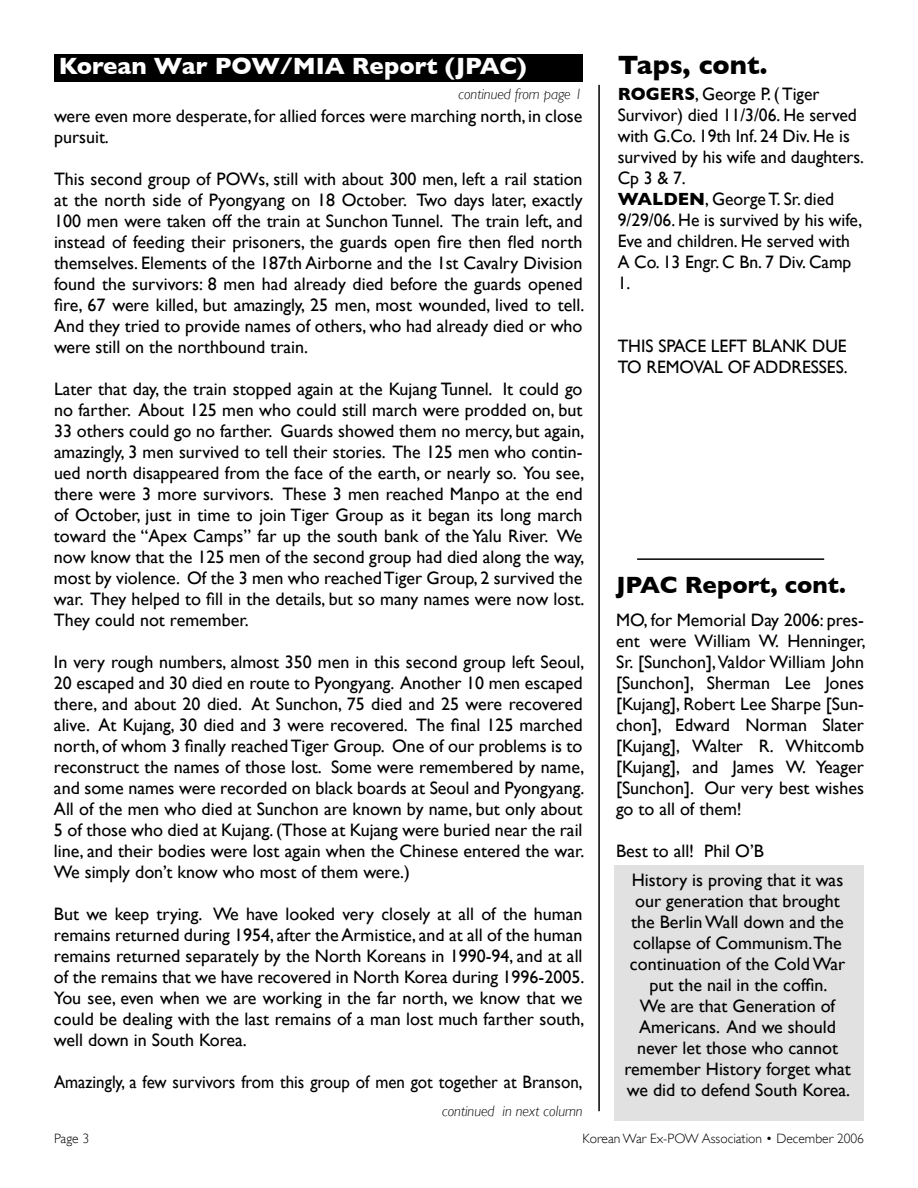
<style>
.page{position:relative;width:918px;height:1188px;background:#fff}
.page>*{position:absolute;margin:0;border:0;box-sizing:border-box;transform-origin:0 0}
.t1{font:700 27px "Gill Sans";color:#000}
.t2{font:700 24px "Gill Sans";color:#fff}
.t3{font:700 24px "Gill Sans";color:#000}
.t4{font:18px/21px "Gill Sans";color:#000;text-align:justify}
.t5{font:18px "Gill Sans";color:#000;scale:.94 1}
.t6{font:italic 300 15px "Gill Sans";letter-spacing:-.005em;color:#000}
.t7{font:300 13.5px "Gill Sans";color:#000}
.s1{font-weight:700}
</style>
<div class="page">
<hr style="left:598px;top:85px;width:2px;height:1026px;background:#000">
<div style="left:54px;top:54px;width:529px;height:28px;background:#000"></div>
<hr style="left:637px;top:558px;width:187px;height:2px;background:#000">
<div style="left:615px;top:865px;width:249px;height:255px;background:#e1e1e1"></div>
<h1 class="t1" style="left:618px;top:50px;width:151px">Taps, cont.</h1>
<h2 class="t2" style="left:59px;top:52px;width:469px">Korean War POW/MIA Report (JPAC)</h2>
<p class="t6" style="left:458px;top:85px;width:126px">continued from page 1</p>
<p class="t4" style="left:618px;top:83px;width:248px;text-align:left"><span class="s1">ROGERS</span>, George P. ( Tiger<br>Survivor) died 11/3/06. He served with G.Co. 19th Inf. 24 Div. He is survived by his wife and daughters.<br>Cp 3 &amp; 7.<br><span class="s1">WALDEN</span>, George T. Sr. died<br>9/29/06. He is survived by his wife,<br>Eve and children. He served with<br>A Co. 13 Engr. C Bn. 7 Div. Camp<br>1.</p>
<p class="t4" style="left:54px;top:105px;width:530px">were even more desperate, for allied forces were marching north, in close pursuit.</p>
<p class="t4" style="left:54px;top:168px;width:532px">This second group of POWs, still with about 300 men, left a rail station at the north side of Pyongyang on 18 October. Two days later, exactly 100 men were taken off the train at Sunchon Tunnel. The train left, and instead of feeding their prisoners, the guards open fire then fled north themselves. Elements of the 187th Airborne and the 1st Cavalry Division found the survivors: 8 men had already died before the guards opened fire, 67 were killed, but amazingly, 25 men, most wounded, lived to tell.<br>And they tried to provide names of others, who had already died or who were still on the northbound train.</p>
<p class="t4" style="left:54px;top:378px;width:532px">Later that day, the train stopped again at the Kujang Tunnel. It could go no farther. About 125 men who could still march were prodded on, but 33 others could go no farther. Guards showed them no mercy, but again, amazingly, 3 men survived to tell their stories. The 125 men who contin&shy;ued north disappeared from the face of the earth, or nearly so. You see, there were 3 more survivors. These 3 men reached Manpo at the end of October, just in time to join Tiger Group as it began its long march toward the “Apex Camps” far up the south bank of the Yalu River. We now know that the 125 men of the second group had died along the way, most by violence. Of the 3 men who reached Tiger Group, 2 survived the war. They helped to fill in the details, but so many names were now lost.<br>They could not remember.</p>
<p class="t4" style="left:54px;top:651px;width:532px">In very rough numbers, almost 350 men in this second group left Seoul, 20 escaped and 30 died en route to Pyongyang. Another 10 men escaped there, and about 20 died. At Sunchon, 75 died and 25 were recovered alive. At Kujang, 30 died and 3 were recovered. The final 125 marched north, of whom 3 finally reached Tiger Group. One of our problems is to reconstruct the names of those lost. Some were remembered by name, and some names were recorded on black boards at Seoul and Pyongyang.<br>All of the men who died at Sunchon are known by name, but only about 5 of those who died at Kujang. (Those at Kujang were buried near the rail line, and their bodies were lost again when the Chinese entered the war.<br>We simply don’t know who most of them were.)</p>
<p class="t4" style="left:54px;top:903px;width:532px">But we keep trying. We have looked very closely at all of the human remains returned during 1954, after the Armistice, and at all of the human remains returned separately by the North Koreans in 1990-94, and at all of the remains that we have recovered in North Korea during 1996-2005.<br>You see, even when we are working in the far north, we know that we could be dealing with the last remains of a man lost much farther south, well down in South Korea.</p>
<p class="t5" style="left:54px;top:1071px;width:564px">Amazingly, a few survivors from this group of men got together at Branson,</p>
<p class="t4" style="left:618px;top:335px;width:231px">THIS SPACE LEFT BLANK DUE<br>TO REMOVAL OF ADDRESSES.</p>
<h2 class="t3" style="left:616px;top:571px;width:231px">JPAC Report, cont.</h2>
<p class="t4" style="left:616px;top:609px;width:251px">MO, for Memorial Day 2006: pres&shy;ent were William W. Henninger, Sr. [Sunchon], Valdor William John [Sunchon], Sherman Lee Jones [Kujang], Robert Lee Sharpe [Sun&shy;chon], Edward Norman Slater [Kujang], Walter R. Whitcomb [Kujang], and James W. Yeager [Sunchon]. Our very best wishes go to all of them!</p>
<p class="t4" style="left:616px;top:840px;width:150px">Best to all! Phil O’B</p>
<p class="t4" style="left:624px;top:869px;width:228px;text-align:center">History is proving that it was our generation that brought the Berlin Wall down and the collapse of Communism.The continuation of the Cold War put the nail in the coffin.<br>We are that Generation of<br>Americans. And we should never let those who cannot remember History forget what we did to defend South Korea.</p>
<p class="t6" style="left:442px;top:1102px;width:142px">continued in next column</p>
<p class="t7" style="left:54px;top:1131px;width:37px">Page 3</p>
<p class="t7" style="left:583px;top:1131px;width:283px">Korean War Ex-POW Association • December 2006</p>
</div>
